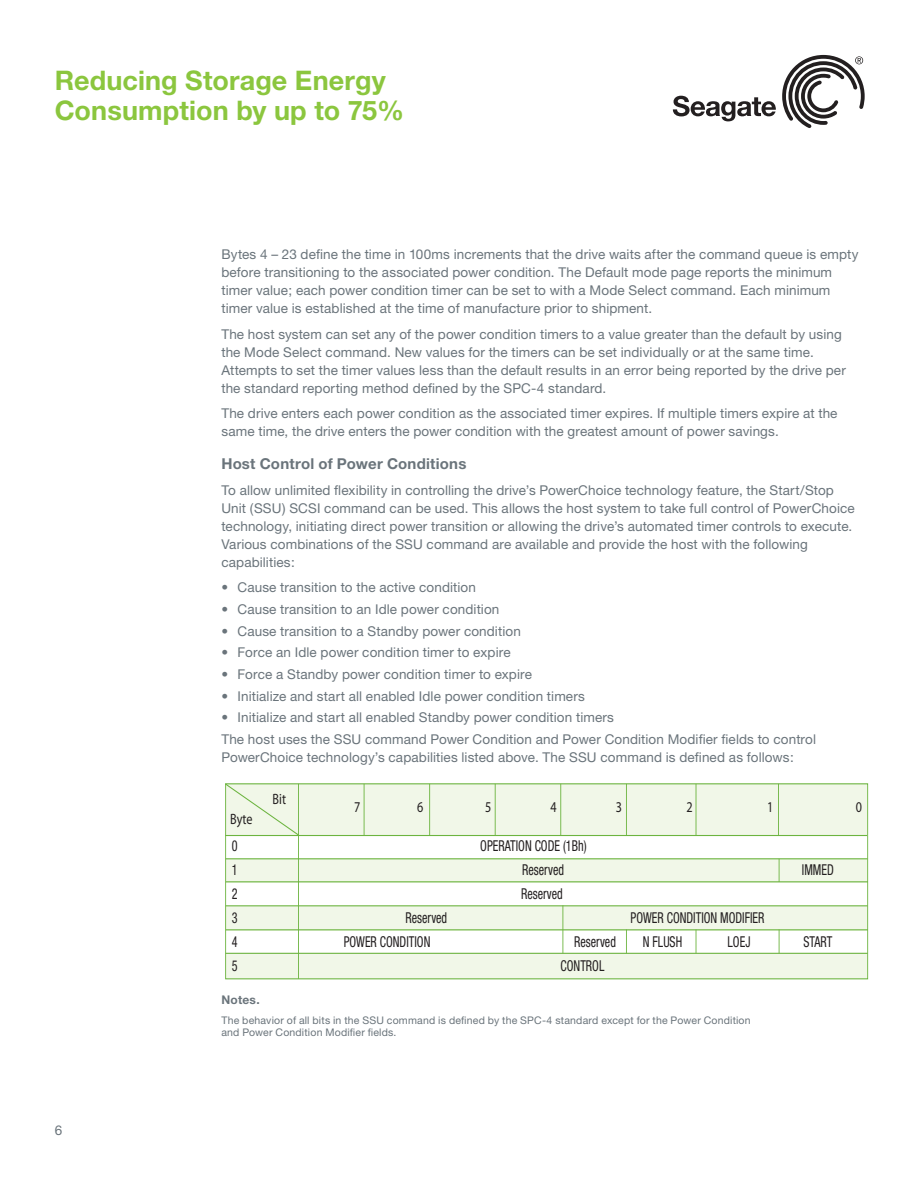
<style>
.page{position:relative;width:918px;height:1188px;background:#fff}
.page>*{position:absolute;margin:0;border:0;box-sizing:border-box;transform-origin:0 0}
.WP_Title_2-Line{font:700 27px/30px "Helvetica Neue";letter-spacing:.005em;color:#8bc63e}
.t1{font:condensed 15px "Helvetica Neue";color:#231f20;scale:.81 1}
.Subhead{font:700 15px "Helvetica Neue";letter-spacing:.015em;color:#6a747b}
.t2{font:15px/27.3px "Myriad Pro";color:#231f20;scale:.81 1}
.Body_Copy{font:13.5px/18px "Helvetica Neue";letter-spacing:.01em;color:#6a747b}
.Bullet_Copy{font:13.5px "Helvetica Neue";letter-spacing:.01em;color:#6a747b}
.Body_Copy-2{font:700 12px "Helvetica Neue";letter-spacing:.02em;color:#6a747b}
.Body_Copy-3{font:10.5px/12px "Helvetica Neue";letter-spacing:.02em;color:#6a747b}
.s1{font-family:"Helvetica Neue";font-stretch:condensed}
</style>
<div class="page">
<svg style="left:673px;top:96px;width:103px;height:25px"></svg>
<svg style="left:782px;top:55px;width:83px;height:73px"></svg>
<div style="left:226px;top:858px;width:642px;height:25px;background:#f1f7e8"></div>
<div style="left:226px;top:784px;width:642px;height:51px;background:#f1f7e8"></div>
<div style="left:226px;top:906px;width:642px;height:25px;background:#f1f7e8"></div>
<div style="left:226px;top:953px;width:642px;height:25px;background:#f1f7e8"></div>
<div style="left:225px;top:784px;width:643px;height:195px;border:1px solid #6cb43f"></div>
<hr style="left:226px;top:953px;width:642px;height:1px;background:#6cb43f">
<hr style="left:226px;top:906px;width:642px;height:1px;background:#6cb43f">
<hr style="left:226px;top:882px;width:642px;height:1px;background:#6cb43f">
<hr style="left:226px;top:859px;width:642px;height:1px;background:#6cb43f">
<hr style="left:364px;top:784px;width:1px;height:51px;background:#6cb43f">
<hr style="left:429px;top:784px;width:1px;height:51px;background:#6cb43f">
<hr style="left:495px;top:784px;width:1px;height:52px;background:#6cb43f">
<hr style="left:561px;top:784px;width:1px;height:51px;background:#6cb43f">
<hr style="left:626px;top:784px;width:1px;height:51px;background:#6cb43f">
<hr style="left:696px;top:784px;width:1px;height:51px;background:#6cb43f">
<hr style="left:778px;top:784px;width:1px;height:51px;background:#6cb43f">
<hr style="left:563px;top:905px;width:1px;height:48px;background:#6cb43f">
<svg style="left:779px;top:859px;width:1px;height:23px"></svg>
<hr style="left:298px;top:784px;width:1px;height:195px;background:#6cb43f">
<svg style="left:225px;top:783px;width:74px;height:52px"></svg>
<hr style="left:226px;top:930px;width:642px;height:1px;background:#6cb43f">
<hr style="left:225px;top:835px;width:642px;height:1px;background:#6cb43f">
<svg style="left:626px;top:930px;width:1px;height:23px"></svg>
<svg style="left:696px;top:930px;width:1px;height:23px"></svg>
<svg style="left:779px;top:930px;width:1px;height:23px"></svg>
<p class="WP_Title_2-Line" style="left:55px;top:65px;width:351px">Reducing Storage Energy<br>Consumption by up to 75%</p>
<p class="Body_Copy" style="left:221px;top:245px;width:639px">Bytes 4 – 23 define the time in 100ms increments that the drive waits after the command queue is empty before transitioning to the associated power condition. The Default mode page reports the minimum timer value; each power condition timer can be set to with a Mode Select command. Each minimum timer value is established at the time of manufacture prior to shipment.</p>
<p class="Body_Copy" style="left:221px;top:325px;width:626px">The host system can set any of the power condition timers to a value greater than the default by using the Mode Select command. New values for the timers can be set individually or at the same time.<br>Attempts to set the timer values less than the default results in an error being reported by the drive per the standard reporting method defined by the SPC-4 standard.</p>
<p class="Body_Copy" style="left:221px;top:404px;width:618px">The drive enters each power condition as the associated timer expires. If multiple timers expire at the same time, the drive enters the power condition with the greatest amount of power savings.</p>
<p class="Subhead" style="left:221px;top:454px;width:247px">Host Control of Power Conditions</p>
<p class="Body_Copy" style="left:221px;top:481px;width:635px">To allow unlimited flexibility in controlling the drive’s PowerChoice technology feature, the Start/Stop Unit (SSU) SCSI command can be used. This allows the host system to take full control of PowerChoice technology, initiating direct power transition or allowing the drive’s automated timer controls to execute.<br>Various combinations of the SSU command are available and provide the host with the following capabilities:</p>
<p class="Bullet_Copy" style="left:221px;top:579px;width:256px">• Cause transition to the active condition</p>
<p class="Bullet_Copy" style="left:221px;top:601px;width:280px">• Cause transition to an Idle power condition</p>
<p class="Bullet_Copy" style="left:221px;top:623px;width:301px">• Cause transition to a Standby power condition</p>
<p class="Bullet_Copy" style="left:221px;top:644px;width:291px">• Force an Idle power condition timer to expire</p>
<p class="Bullet_Copy" style="left:221px;top:666px;width:312px">• Force a Standby power condition timer to expire</p>
<p class="Bullet_Copy" style="left:221px;top:688px;width:365px">• Initialize and start all enabled Idle power condition timers</p>
<p class="Bullet_Copy" style="left:221px;top:710px;width:394px">• Initialize and start all enabled Standby power condition timers</p>
<p class="Body_Copy" style="left:221px;top:730px;width:596px">The host uses the SSU command Power Condition and Power Condition Modifier fields to control<br>PowerChoice technology’s capabilities listed above. The SSU command is defined as follows:</p>
<p class="t2" style="left:354px;top:793px;width:9px">7</p>
<p class="t2" style="left:417px;top:793px;width:9px">6</p>
<p class="t2" style="left:485px;top:793px;width:9px">5</p>
<p class="t2" style="left:551px;top:793px;width:9px">4</p>
<p class="t2" style="left:616px;top:793px;width:9px">3</p>
<p class="t2" style="left:686px;top:793px;width:9px">2</p>
<p class="t2" style="left:767px;top:793px;width:9px">1</p>
<p class="t2" style="left:856px;top:793px;width:9px">0</p>
<p class="t2" style="left:273px;top:785px;width:18px">Bit</p>
<p class="t2" style="left:230px;top:805px;width:29px">Byte<br><span class="s1">0</span></p>
<p class="t1" style="left:480px;top:837px;width:133px">OPERATION CODE (1Bh)</p>
<p class="Bullet_Copy" style="left:55px;top:1122px;width:9px">6</p>
<p class="t1" style="left:232px;top:861px;width:9px">1</p>
<p class="t1" style="left:522px;top:861px;width:53px">Reserved</p>
<p class="t1" style="left:802px;top:861px;width:41px">IMMED</p>
<p class="t1" style="left:232px;top:885px;width:9px">2</p>
<p class="t1" style="left:521px;top:885px;width:53px">Reserved</p>
<p class="t1" style="left:232px;top:909px;width:9px">3</p>
<p class="t1" style="left:406px;top:909px;width:53px">Reserved</p>
<p class="t1" style="left:631px;top:909px;width:167px">POWER CONDITION MODIFIER</p>
<p class="t1" style="left:232px;top:933px;width:9px">4</p>
<p class="t1" style="left:344px;top:933px;width:109px">POWER CONDITION</p>
<p class="t1" style="left:574px;top:933px;width:53px">Reserved</p>
<p class="t1" style="left:643px;top:933px;width:50px">N FLUSH</p>
<p class="t1" style="left:728px;top:933px;width:30px">LOEJ</p>
<p class="t1" style="left:804px;top:933px;width:37px">START</p>
<p class="t1" style="left:232px;top:957px;width:9px">5</p>
<p class="t1" style="left:561px;top:957px;width:56px">CONTROL</p>
<p class="Body_Copy-2" style="left:221px;top:992px;width:40px">Notes.</p>
<p class="Body_Copy-3" style="left:221px;top:1014px;width:531px">The behavior of all bits in the SSU command is defined by the SPC-4 standard except for the Power Condition and Power Condition Modifier fields.</p>
</div>
